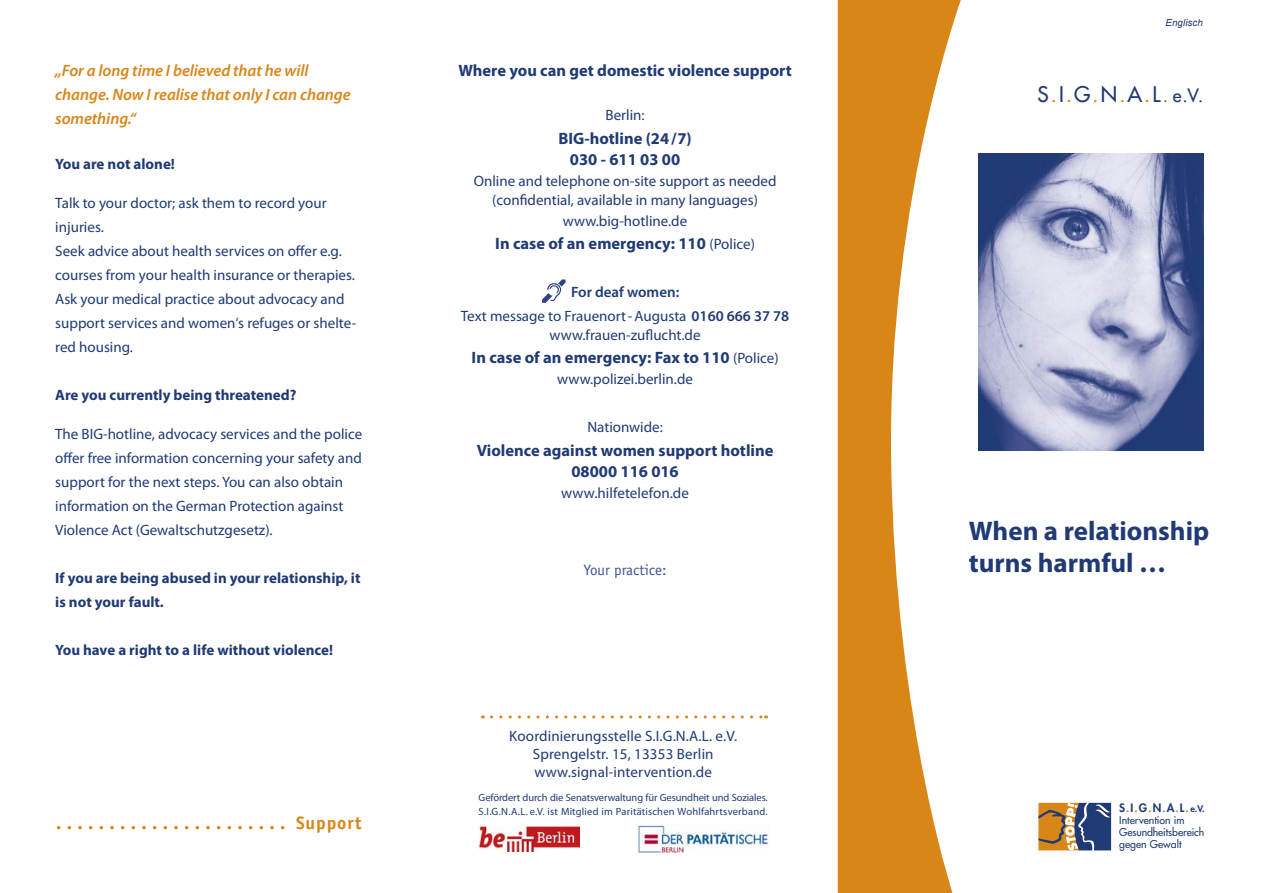
<style>
.page{position:relative;width:1263px;height:893px;background:#fff}
.page>*{position:absolute;margin:0;border:0;box-sizing:border-box;transform-origin:0 0}
.t1{font:700 27px "Myriad Pro";color:#203a75}
.t2{font:500 21px "Futura Std";color:#203a75}
.t3{font:700 18px "Officina Sans Std";letter-spacing:.05em;color:#d88618}
.t4{font:700 16.5px/21px "Myriad Pro";color:#203a75;text-align:center}
.t5{font:italic 600 16.5px/24px "Myriad Pro";letter-spacing:-.005em;color:#d88618}
.t6{font:15px/24px "Myriad Pro";color:#203a75;text-align:center}
.t7{font:700 15px/24px "Myriad Pro";color:#203a75}
.t8{font:15px "Officina Sans Std";color:#44538c}
.t9{font:800 11.25px "Futura Std";color:#203a75}
.t10{font:10.5px/14.4px "Myriad Pro";letter-spacing:-.005em;color:#203a75}
.t11{font:500 10.5px/12px "Futura Std";color:#203a75}
.t12{font:italic 9.75px "Arial";letter-spacing:.01em;color:#203a75}
.s1{font-weight:400;font-size:15px}
.s2{font-weight:600}
.s3{color:#d88618}
.s4{font-size:18px}
.s5{font-size:9px}
</style>
<div class="page">
<img style="left:978px;top:153px;width:225px;height:298px">
<svg style="left:838px;top:0;width:123px;height:893px;fill:#d88618"></svg>
<svg style="left:1038px;top:803px;width:73px;height:47px;background:#837164"></svg>
<svg style="left:491px;top:715px;width:275px;height:3px"></svg>
<img style="left:479px;top:827px;width:100px;height:24px">
<img style="left:637px;top:825px;width:132px;height:28px">
<img style="left:542px;top:279px;width:24px;height:24px">
<p class="t5" style="left:55px;top:58px;width:297px">„For a long time I believed that he will change. Now I realise that only I can change something.“</p>
<p class="t7" style="left:55px;top:152px;width:121px">You are not alone!</p>
<p class="t6" style="left:55px;top:191px;width:303px;text-align:left">Talk to your doctor; ask them to record your injuries.<br>Seek advice about health services on offer e.g. courses from your health insurance or therapies.<br>Ask your medical practice about advocacy and support services and women‘s refuges or shelte&shy;red housing.</p>
<p class="t7" style="left:55px;top:383px;width:243px">Are you currently being threatened?</p>
<p class="t6" style="left:55px;top:422px;width:308px;text-align:left">The BIG-hotline, advocacy services and the police offer free information concerning your safety and support for the next steps. You can also obtain information on the German Protection against Violence Act (Gewaltschutzgesetz).</p>
<p class="t7" style="left:55px;top:566px;width:307px">If you are being abused in your relationship, it is not your fault.</p>
<p class="t7" style="left:55px;top:638px;width:279px">You have a right to a life without violence!</p>
<p class="t3" style="left:56px;top:812px;width:307px">. . . . . . . . . . . . . . . . . . . . . . Support</p>
<p class="t4" style="left:458px;top:60px;width:335px">Where you can get domestic violence support</p>
<p class="t6" style="left:605px;top:102px;width:41px">Berlin:</p>
<p class="t4" style="left:558px;top:127px;width:135px">BIG-hotline (24/7)<br>030 - 611 03 00</p>
<p class="t6" style="left:474px;top:171px;width:304px;line-height:19.5px">Online and telephone on-site support as needed (confidential, available in many languages)</p>
<p class="t6" style="left:563px;top:209px;width:126px">www.big-hotline.de</p>
<p class="t4" style="left:495px;top:232px;width:261px">In case of an emergency: 110 <span class="s1">(Police)</span></p>
<p class="t6" style="left:461px;top:279px;width:330px"><span class="s2">For deaf women:<br></span>Text message to Frauenort-Augusta <span class="s2">0160 666 37 78</span></p>
<p class="t6" style="left:550px;top:323px;width:152px">www.frauen-zuflucht.de</p>
<p class="t4" style="left:472px;top:346px;width:309px">In case of an emergency: Fax to 110 <span class="s1">(Police)</span></p>
<p class="t6" style="left:557px;top:366px;width:137px">www.polizei.berlin.de</p>
<p class="t6" style="left:587px;top:414px;width:77px">Nationwide:</p>
<p class="t4" style="left:477px;top:439px;width:298px">Violence against women support hotline<br>08000 116 016</p>
<p class="t6" style="left:561px;top:480px;width:129px">www.hilfetelefon.de</p>
<p class="t12" style="left:1165px;top:17px;width:39px">Englisch</p>
<h2 class="t2" style="left:1037px;top:81px;width:167px">S<span class="s3">.</span>I<span class="s3">.</span>G<span class="s3">.</span>N<span class="s3">.</span>A<span class="s3">.</span>L<span class="s3">.</span> <span class="s4">e.V.</span></h2>
<h1 class="t1" style="left:969px;top:513px;width:242px">When a relationship</h1>
<p class="t8" style="left:584px;top:561px;width:84px">Your practice:</p>
<h1 class="t1" style="left:969px;top:545px;width:199px">turns harmful …</h1>
<p class="t6" style="left:509px;top:727px;width:229px;line-height:18px">Koordinierungsstelle S.I.G.N.A.L. e.V.<br>Sprengelstr. 15, 13353 Berlin www.signal-intervention.de</p>
<p class="t10" style="left:479px;top:790px;width:291px">Gefördert durch die Senatsverwaltung für Gesundheit und Soziales.<br>S.I.G.N.A.L. e.V. ist Mitglied im Paritätischen Wohlfahrtsverband.</p>
<p class="t9" style="left:1119px;top:800px;width:87px">S<span class="s3">.</span>I<span class="s3">.</span>G<span class="s3">.</span>N<span class="s3">.</span>A<span class="s3">.</span>L<span class="s3">.</span><span class="s5">e.V.</span></p>
<p class="t11" style="left:1119px;top:814px;width:87px">Intervention im<br>Gesundheitsbereich gegen Gewalt</p>
</div>
